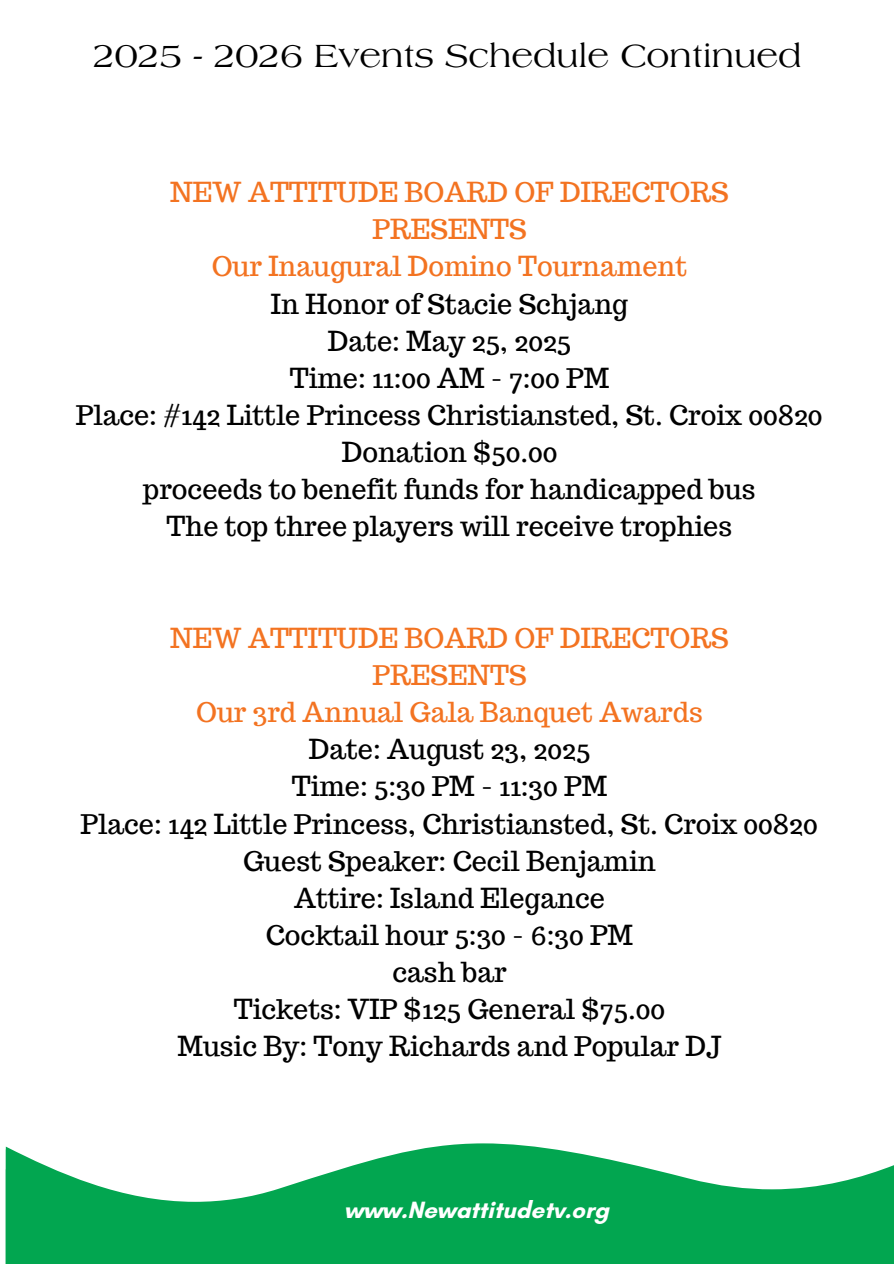
<style>
.page{position:relative;width:894px;height:1264px;background:#fff}
.page>*{position:absolute;margin:0;border:0;box-sizing:border-box;transform-origin:0 0}
.t1{font:34.5px "Laguna";color:#000}
.t2{font:27px "Trocchi";color:#000}
.t3{font:27px "Trocchi";color:#f37321}
.t4{font:700 24px "Glacial Indifference";color:#fff}
</style>
<div class="page">
<svg style="left:6px;top:1143px;width:546px;height:6px"></svg>
<svg style="left:6px;top:1149px;width:887px;height:114px;fill:#02a650"></svg>
<svg style="left:6px;top:1169px;width:672px;height:94px;background:#1aae61"></svg>
<h1 class="t1" style="left:93px;top:42px;width:709px">2025 - 2026 Events Schedule Continued</h1>
<h3 class="t3" style="left:170px;top:175px;width:560px">NEW ATTITUDE BOARD OF DIRECTORS</h3>
<h2 class="t3" style="left:372px;top:212px;width:156px">PRESENTS</h2>
<h3 class="t3" style="left:211px;top:249px;width:477px">Our Inaugural Domino Tournament</h3>
<h3 class="t2" style="left:271px;top:286px;width:358px">In Honor of Stacie Schjang</h3>
<h3 class="t2" style="left:328px;top:323px;width:245px">Date: May 25, 2025</h3>
<h3 class="t2" style="left:290px;top:360px;width:321px">Time: 11:00 AM - 7:00 PM</h3>
<h3 class="t2" style="left:76px;top:397px;width:748px">Place: #142 Little Princess Christiansted, St. Croix 00820</h3>
<h3 class="t2" style="left:341px;top:434px;width:217px">Donation $50.00</h3>
<h3 class="t2" style="left:143px;top:472px;width:613px">proceeds to benefit funds for handicapped bus</h3>
<h3 class="t2" style="left:166px;top:509px;width:567px">The top three players will receive trophies</h3>
<h3 class="t3" style="left:170px;top:620px;width:560px">NEW ATTITUDE BOARD OF DIRECTORS</h3>
<h3 class="t3" style="left:372px;top:657px;width:156px">PRESENTS</h3>
<h3 class="t3" style="left:196px;top:694px;width:508px">Our 3rd Annual Gala Banquet Awards</h3>
<h3 class="t2" style="left:309px;top:731px;width:283px">Date: August 23, 2025</h3>
<h3 class="t2" style="left:292px;top:769px;width:317px">Time: 5:30 PM - 11:30 PM</h3>
<h3 class="t2" style="left:81px;top:806px;width:738px">Place: 142 Little Princess, Christiansted, St. Croix 00820</h3>
<h2 class="t2" style="left:243px;top:843px;width:414px">Guest Speaker: Cecil Benjamin</h2>
<h3 class="t2" style="left:294px;top:880px;width:312px">Attire: Island Elegance</h3>
<h2 class="t2" style="left:266px;top:917px;width:368px">Cocktail hour 5:30 - 6:30 PM</h2>
<h2 class="t2" style="left:392px;top:954px;width:116px">cash bar</h2>
<h3 class="t2" style="left:234px;top:991px;width:432px">Tickets: VIP $125 General $75.00</h3>
<h3 class="t2" style="left:177px;top:1028px;width:545px">Music By: Tony Richards and Popular DJ</h3>
<p class="t4" style="left:344px;top:1195px;width:266px">www.Newattitudetv.org</p>
</div>
